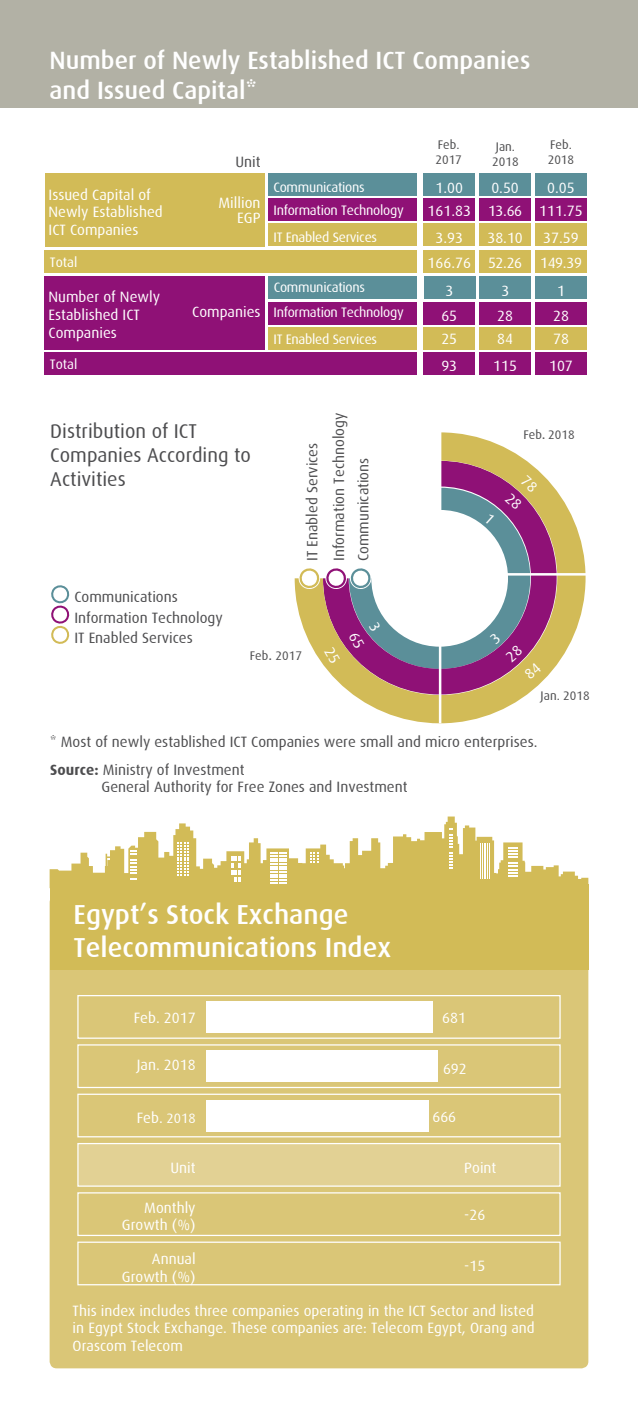
<style>
.page{position:relative;width:638px;height:1418px;background:#fff}
.page>*{position:absolute;margin:0;border:0;box-sizing:border-box;transform-origin:0 0}
.t1{font:500 27.5px/33px "Dax";color:#fff}
.t2{font:500 25px/30px "Dax";color:#fff}
.t3{font:20px/24px "Dax";color:#4d4d4f}
.t4{font:15px/17.5px "Dax";color:#fff}
.t5{font:15px/20.2px "Dax";color:#4d4d4f}
.t6{font:13.75px "Dax";letter-spacing:-.02em;color:#fff}
.t7{font:12.5px/15px "Dax";color:#4d4d4f}
.s1{font-size:15px}
.s2{font-weight:700}
.s3{font-size:13.75px}
</style>
<div class="page">
<div style="left:50px;top:895px;width:538px;height:473px;background:#dac677;border-radius:7px"></div>
<svg style="left:51px;top:585px;width:19px;height:59px"></svg>
<svg style="left:295px;top:432px;width:290px;height:291px"></svg>
<hr style="left:439px;top:425px;width:2px;height:298px;background:#fff">
<hr style="left:372px;top:573px;width:217px;height:2px;background:#fff">
<div style="left:0;top:0;width:638px;height:108px;background:#b2b1a5"></div>
<div style="left:50px;top:884px;width:538px;height:85px;background:#d2bb57"></div>
<svg style="left:50px;top:816px;width:538px;height:68px"></svg>
<svg style="left:310px;top:852px;width:9px;height:10px"></svg>
<svg style="left:177px;top:842px;width:12px;height:33px"></svg>
<svg style="left:131px;top:850px;width:6px;height:29px"></svg>
<svg style="left:508px;top:847px;width:10px;height:29px"></svg>
<svg style="left:449px;top:828px;width:4px;height:41px"></svg>
<svg style="left:231px;top:855px;width:9px;height:27px"></svg>
<hr style="left:480px;top:843px;width:1px;height:35px;background:#fff">
<hr style="left:482px;top:843px;width:1px;height:35px;background:#fff">
<hr style="left:484px;top:843px;width:1px;height:35px;background:#fff">
<hr style="left:485px;top:843px;width:1px;height:35px;background:#fff">
<hr style="left:487px;top:843px;width:1px;height:35px;background:#fff">
<hr style="left:489px;top:843px;width:1px;height:35px;background:#fff">
<svg style="left:270px;top:852px;width:17px;height:31px"></svg>
<svg style="left:77px;top:995px;width:484px;height:290px"></svg>
<div style="left:479px;top:352px;width:52px;height:22px;background:#8f1176"></div>
<div style="left:45px;top:276px;width:220px;height:73px;background:#8f1176"></div>
<div style="left:45px;top:352px;width:371px;height:22px;background:#8f1176"></div>
<div style="left:424px;top:352px;width:51px;height:22px;background:#8f1176"></div>
<div style="left:535px;top:352px;width:51px;height:22px;background:#8f1176"></div>
<div style="left:479px;top:301px;width:52px;height:23px;background:#8f1176"></div>
<div style="left:268px;top:301px;width:148px;height:23px;background:#8f1176"></div>
<div style="left:424px;top:301px;width:51px;height:23px;background:#8f1176"></div>
<div style="left:535px;top:301px;width:51px;height:23px;background:#8f1176"></div>
<div style="left:479px;top:326px;width:52px;height:23px;background:#d2bb57"></div>
<div style="left:268px;top:326px;width:148px;height:23px;background:#d2bb57"></div>
<div style="left:424px;top:326px;width:51px;height:23px;background:#d2bb57"></div>
<div style="left:535px;top:326px;width:51px;height:23px;background:#d2bb57"></div>
<div style="left:480px;top:276px;width:51px;height:23px;background:#5b8f99"></div>
<div style="left:268px;top:276px;width:149px;height:23px;background:#5b8f99"></div>
<div style="left:424px;top:276px;width:51px;height:23px;background:#5b8f99"></div>
<div style="left:536px;top:276px;width:51px;height:23px;background:#5b8f99"></div>
<div style="left:479px;top:250px;width:52px;height:23px;background:#d2bb57"></div>
<div style="left:45px;top:250px;width:371px;height:23px;background:#d2bb57"></div>
<div style="left:45px;top:173px;width:220px;height:73px;background:#d2bb57"></div>
<div style="left:424px;top:250px;width:51px;height:23px;background:#d2bb57"></div>
<div style="left:535px;top:250px;width:51px;height:23px;background:#d2bb57"></div>
<div style="left:479px;top:173px;width:52px;height:23px;background:#5b8f99"></div>
<div style="left:268px;top:173px;width:148px;height:23px;background:#5b8f99"></div>
<div style="left:424px;top:173px;width:51px;height:23px;background:#5b8f99"></div>
<div style="left:535px;top:173px;width:51px;height:23px;background:#5b8f99"></div>
<div style="left:479px;top:198px;width:52px;height:23px;background:#8f1176"></div>
<div style="left:268px;top:198px;width:148px;height:23px;background:#8f1176"></div>
<div style="left:424px;top:198px;width:51px;height:23px;background:#8f1176"></div>
<div style="left:535px;top:198px;width:51px;height:23px;background:#8f1176"></div>
<div style="left:479px;top:223px;width:52px;height:23px;background:#d2bb57"></div>
<div style="left:268px;top:223px;width:148px;height:23px;background:#d2bb57"></div>
<div style="left:424px;top:223px;width:51px;height:23px;background:#d2bb57"></div>
<div style="left:535px;top:223px;width:51px;height:23px;background:#d2bb57"></div>
<div style="left:206px;top:1001px;width:227px;height:31px;background:#fff"></div>
<div style="left:206px;top:1050px;width:232px;height:32px;background:#fff"></div>
<div style="left:206px;top:1099px;width:223px;height:32px;background:#fff"></div>
<svg style="left:297px;top:475px;width:241px;height:194px"></svg>
<h2 class="t2" style="left:50px;top:45px;width:482px">Number of Newly Established ICT Companies and Issued Capital*</h2>
<p class="t5" style="left:235px;top:151px;width:27px">Unit</p>
<p class="t7" style="left:435px;top:137px;width:28px">Feb.<br>2017</p>
<p class="t7" style="left:548px;top:137px;width:28px">Feb.<br>2018</p>
<p class="t7" style="left:492px;top:139px;width:28px">Jan.<br>2018</p>
<p class="t6" style="left:273px;top:180px;width:93px">Communications</p>
<p class="t4" style="left:435px;top:179px;width:29px">1.00</p>
<p class="t4" style="left:491px;top:179px;width:29px">0.50</p>
<p class="t4" style="left:547px;top:179px;width:29px">0.05</p>
<p class="t6" style="left:273px;top:203px;width:132px">Information Technology</p>
<p class="t4" style="left:427px;top:202px;width:157px">161.83 13.66 111.75</p>
<p class="t6" style="left:273px;top:230px;width:105px">IT Enabled Services</p>
<p class="t4" style="left:435px;top:229px;width:29px">3.93</p>
<p class="t4" style="left:487px;top:229px;width:37px">38.10</p>
<p class="t4" style="left:540px;top:225px;width:43px;line-height:25.2px">37.59<br>149.39</p>
<p class="t4" style="left:49px;top:186px;width:116px">Issued Capital of<br>Newly Established<br>ICT Companies</p>
<p class="t6" style="left:50px;top:255px;width:29px">Total</p>
<p class="t4" style="left:427px;top:254px;width:45px">166.76</p>
<p class="t4" style="left:218px;top:195px;width:44px;line-height:15px;text-align:right">Million<br>EGP</p>
<p class="t4" style="left:488px;top:254px;width:36px">52.26</p>
<p class="t6" style="left:274px;top:279px;width:93px">Communications</p>
<p class="t4" style="left:445px;top:282px;width:9px">3</p>
<p class="t4" style="left:557px;top:282px;width:9px">1</p>
<p class="t4" style="left:501px;top:282px;width:9px">3</p>
<p class="t4" style="left:49px;top:288px;width:113px">Number of Newly<br>Established ICT<br>Companies</p>
<p class="t6" style="left:50px;top:356px;width:29px">Total</p>
<p class="t4" style="left:441px;top:357px;width:17px">93</p>
<p class="t4" style="left:192px;top:303px;width:70px">Companies</p>
<p class="t6" style="left:273px;top:305px;width:132px">Information Technology</p>
<p class="t4" style="left:441px;top:307px;width:17px">65</p>
<p class="t4" style="left:497px;top:307px;width:17px">28</p>
<p class="t4" style="left:553px;top:307px;width:17px">28</p>
<p class="t6" style="left:273px;top:331px;width:105px">IT Enabled Services</p>
<p class="t4" style="left:441px;top:330px;width:17px">25</p>
<p class="t4" style="left:497px;top:330px;width:17px">84</p>
<p class="t4" style="left:553px;top:330px;width:17px">78</p>
<p class="t4" style="left:549px;top:357px;width:25px">107</p>
<p class="t4" style="left:493px;top:357px;width:25px">115</p>
<h3 class="t3" style="left:50px;top:419px;width:202px">Distribution of ICT<br>Companies According to<br>Activities</h3>
<p class="t5" style="left:299px;top:561px;width:150px;line-height:26.8px;rotate:-90deg">IT Enabled Services<br>Information Technology</p>
<p class="t5" style="left:353px;top:561px;width:105px;rotate:-90deg">Communications</p>
<p class="t5" style="left:74px;top:587px;width:150px">Communications<br>Information Technology<br>IT Enabled Services</p>
<p class="t7" style="left:250px;top:648px;width:54px">Feb<span class="s1">.</span> 2017</p>
<p class="t7" style="left:523px;top:427px;width:53px">Feb<span class="s1">.</span> 2018</p>
<p class="t4" style="left:500px;top:649px;width:20px;line-height:25.8px;rotate:-41deg">28<br>84</p>
<p class="t7" style="left:540px;top:688px;width:51px">Jan. 2018</p>
<p class="t5" style="left:50px;top:731px;width:489px">* Most of newly established ICT Companies were small and micro enterprises.</p>
<p class="t5" style="left:101px;top:760px;width:307px;line-height:17.2px;text-indent:-51px"><span class="s2">Source:</span> Ministry of Investment<br>General Authority for Free Zones and Investment</p>
<h1 class="t1" style="left:74px;top:897px;width:319px">Egypt’s Stock Exchange<br>Telecommunications Index</h1>
<p class="t4" style="left:134px;top:1009px;width:63px">Feb. 2017</p>
<p class="t4" style="left:442px;top:1009px;width:25px">681</p>
<p class="t4" style="left:137px;top:1056px;width:60px">Jan. 2018</p>
<p class="t4" style="left:443px;top:1060px;width:25px">692</p>
<p class="t4" style="left:137px;top:1109px;width:60px">Feb. <span class="s3">2018</span></p>
<p class="t4" style="left:432px;top:1108px;width:25px">666</p>
<p class="t4" style="left:170px;top:1158px;width:27px">Unit</p>
<p class="t4" style="left:464px;top:1158px;width:34px">Point</p>
<p class="t4" style="left:122px;top:1199px;width:75px;text-align:right">Monthly<br>Growth (%)</p>
<p class="t4" style="left:464px;top:1206px;width:22px">-26</p>
<p class="t4" style="left:122px;top:1250px;width:75px;text-align:right">Annual<br>Growth (%)</p>
<p class="t4" style="left:464px;top:1256px;width:22px">-15</p>
<p class="t4" style="left:73px;top:1301px;width:464px;text-align:justify">This index includes three companies operating in the ICT Sector and listed in Egypt Stock Exchange. These companies are: Telecom Egypt, Orang and Orascom Telecom</p>
</div>
